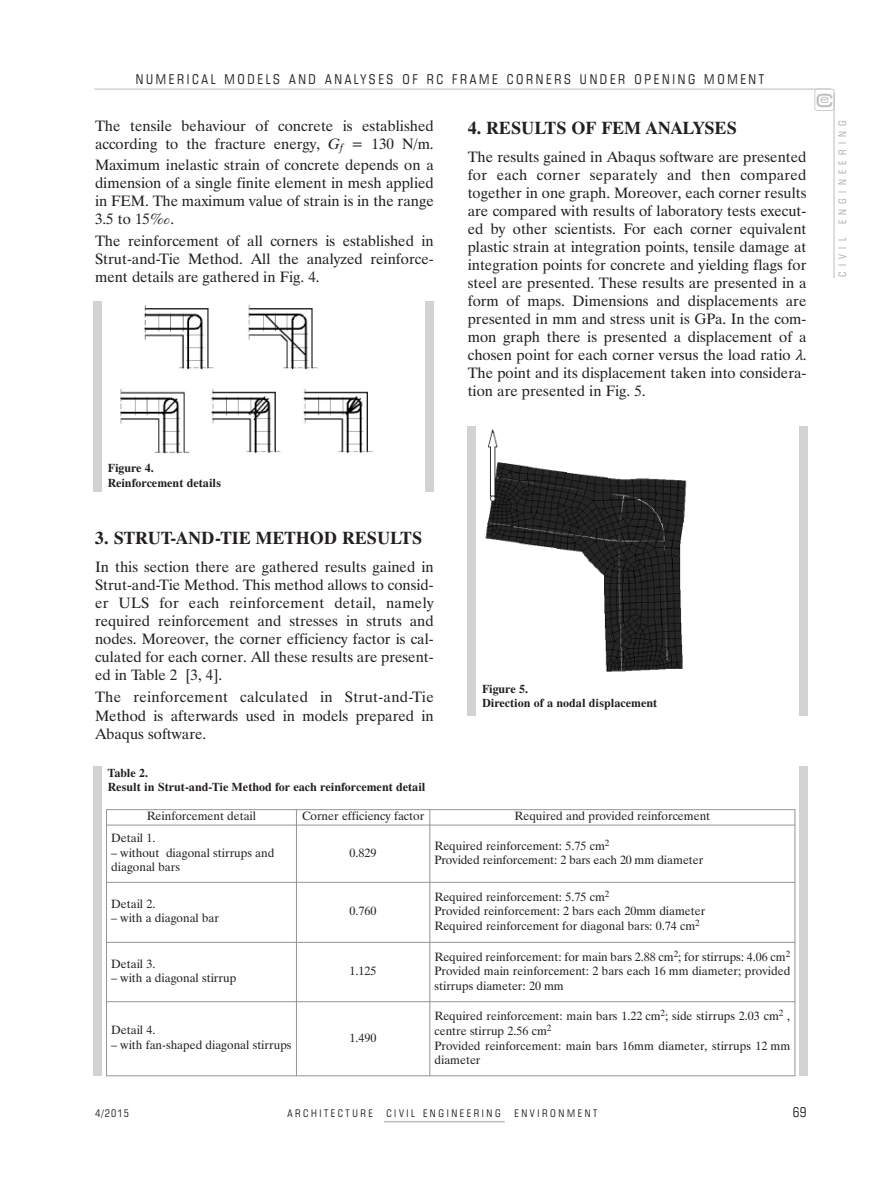
<style>
.page{position:relative;width:893px;height:1191px;background:#fff}
.page>*{position:absolute;margin:0;border:0;box-sizing:border-box;transform-origin:0 0}
.t1{font:25.5px "Square 721 Ex EU";color:#bcbdc0}
.t2{font:700 18px "Dutch 801 EU";color:#231f20}
.t3{font:15px/18px "Dutch 801 EU";color:#231f20;text-align:justify}
.t4{font:13.5px "Square 721 Cn EU";letter-spacing:.2em;color:#231f20}
.t5{font:12px/14.4px "Dutch 801 EU";color:#231f20}
.t6{font:700 12px/14.4px "Dutch 801 EU";color:#231f20}
.t7{font:10.5px "Square 721 Cn EU";letter-spacing:.25em;color:#231f20}
.t8{font:10.5px "Square 721 Cn EU";letter-spacing:.5em;color:#a8a9ad}
.s1{font-style:italic}
.s2{font-family:"Cambria Math";font-style:italic}
.s3{font-size:11.85px}
</style>
<div class="page">
<hr style="left:94px;top:89px;width:737px;height:1px;background:#bcbdc0">
<div style="left:814px;top:89px;width:20px;height:22px;border:2px solid #bcbdc0;border-radius:3px"></div>
<hr style="left:834px;top:93px;width:1px;height:185px;background:#bcbdc0">
<hr style="left:384px;top:1121px;width:121px;height:1px;background:#bcbdc0">
<div style="left:94px;top:301px;width:8px;height:191px;background:#d1d2d4"></div>
<div style="left:425px;top:301px;width:9px;height:191px;background:#d1d2d4"></div>
<img style="left:120px;top:304px;width:253px;height:150px">
<div style="left:468px;top:426px;width:8px;height:290px;background:#d1d2d4"></div>
<div style="left:799px;top:426px;width:9px;height:290px;background:#d1d2d4"></div>
<img style="left:485px;top:428px;width:202px;height:244px">
<div style="left:94px;top:766px;width:8px;height:309px;background:#d1d2d4"></div>
<div style="left:799px;top:766px;width:9px;height:309px;background:#d1d2d4"></div>
<hr style="left:106px;top:809px;width:1px;height:267px;background:#939598">
<hr style="left:296px;top:809px;width:1px;height:267px;background:#939598">
<hr style="left:430px;top:809px;width:1px;height:267px;background:#939598">
<hr style="left:795px;top:809px;width:1px;height:267px;background:#939598">
<hr style="left:106px;top:809px;width:689px;height:1px;background:#939598">
<hr style="left:106px;top:825px;width:689px;height:1px;background:#939598">
<hr style="left:106px;top:882px;width:689px;height:1px;background:#939598">
<hr style="left:106px;top:942px;width:689px;height:1px;background:#939598">
<hr style="left:106px;top:1001px;width:689px;height:1px;background:#939598">
<hr style="left:106px;top:1075px;width:689px;height:1px;background:#939598">
<p class="t4" style="left:136px;top:71px;width:630px">NUMERICAL MODELS AND ANALYSES OF RC FRAME CORNERS UNDER OPENING MOMENT</p>
<p class="t3" style="left:95px;top:118px;width:340px">The tensile behaviour of concrete is established according to the fracture energy, <span class="s1">G</span><sub>f</sub> = 130 N/m.</p>
<p class="t3" style="left:95px;top:156px;width:340px">Maximum inelastic strain of concrete depends on a dimension of a single finite element in mesh applied in FEM. The maximum value of strain is in the range 3.5 to 15‰.</p>
<p class="t3" style="left:95px;top:232px;width:340px">The reinforcement of all corners is established in Strut-and-Tie Method. All the analyzed reinforce&shy;ment details are gathered in Fig. 4.</p>
<p class="t2" style="left:468px;top:117px;width:271px">4. RESULTS OF FEM ANALYSES</p>
<p class="t3" style="left:468px;top:148px;width:354px;text-align:left">The results gained in Abaqus software are presented for each corner separately and then compared together in one graph. Moreover, each corner results are compared with results of laboratory tests execut&shy;ed by other scientists. For each corner equivalent plastic strain at integration points, tensile damage at integration points for concrete and yielding flags for steel are presented. These results are presented in a form of maps. Dimensions and displacements are presented in mm and stress unit is GPa. In the com&shy;mon graph there is presented a displacement of a chosen point for each corner versus the load ratio <span class="s2">λ</span>.</p>
<p class="t3" style="left:468px;top:364px;width:340px">The point and its displacement taken into considera&shy;tion are presented in Fig. 5.</p>
<h1 class="t1" style="left:815px;top:82px;width:20px">c<span class="s3">e</span></h1>
<p class="t8" style="left:836px;top:224px;width:105px;rotate:-90deg">ENGINEERING</p>
<p class="t8" style="left:836px;top:276px;width:40px;rotate:-90deg">CIVIL</p>
<p class="t6" style="left:108px;top:461px;width:115px">Figure 4.<br>Reinforcement details</p>
<p class="t2" style="left:95px;top:527px;width:329px">3. STRUT-AND-TIE METHOD RESULTS</p>
<p class="t3" style="left:95px;top:558px;width:340px">In this section there are gathered results gained in Strut-and-Tie Method. This method allows to consid&shy;er ULS for each reinforcement detail, namely required reinforcement and stresses in struts and nodes. Moreover, the corner efficiency factor is cal&shy;culated for each corner. All these results are present&shy;ed in Table 2 [3, 4].</p>
<p class="t3" style="left:95px;top:688px;width:340px">The reinforcement calculated in Strut-and-Tie Method is afterwards used in models prepared in Abaqus software.</p>
<p class="t6" style="left:482px;top:682px;width:177px">Figure 5.<br>Direction of a nodal displacement</p>
<p class="t6" style="left:108px;top:766px;width:319px">Table 2.<br>Result in Strut-and-Tie Method for each reinforcement detail</p>
<p class="t5" style="left:147px;top:809px;width:111px">Reinforcement detail</p>
<p class="t5" style="left:302px;top:809px;width:124px">Corner efficiency factor</p>
<p class="t5" style="left:515px;top:809px;width:197px">Required and provided reinforcement</p>
<p class="t5" style="left:111px;top:831px;width:46px">Detail 1.</p>
<p class="t5" style="left:111px;top:845px;width:165px">– without diagonal stirrups and diagonal bars</p>
<p class="t5" style="left:350px;top:845px;width:28px">0.829</p>
<p class="t5" style="left:435px;top:838px;width:270px">Required reinforcement: 5.75 cm<sup>2<br></sup>Provided reinforcement: 2 bars each 20 mm diameter</p>
<p class="t5" style="left:111px;top:897px;width:46px">Detail 2.</p>
<p class="t5" style="left:111px;top:911px;width:109px">– with a diagonal bar</p>
<p class="t5" style="left:435px;top:889px;width:272px;line-height:14.9px">Required reinforcement: 5.75 cm<sup>2<br></sup>Provided reinforcement: 2 bars each 20mm diameter<br>Required reinforcement for diagonal bars: 0.74 cm<sup>2</sup></p>
<p class="t5" style="left:350px;top:904px;width:28px">0.760</p>
<p class="t5" style="left:111px;top:956px;width:46px">Detail 3.</p>
<p class="t5" style="left:111px;top:971px;width:127px">– with a diagonal stirrup</p>
<p class="t5" style="left:111px;top:1023px;width:46px">Detail 4.</p>
<p class="t5" style="left:111px;top:1037px;width:182px">– with fan-shaped diagonal stirrups</p>
<p class="t5" style="left:350px;top:963px;width:28px">1.125</p>
<p class="t5" style="left:350px;top:1030px;width:28px">1.490</p>
<p class="t5" style="left:435px;top:949px;width:357px;text-align:justify">Required reinforcement: for main bars 2.88 cm<sup>2</sup>; for stirrups: 4.06 cm<sup>2<br></sup>Provided main reinforcement: 2 bars each 16 mm diameter; provided stirrups diameter: 20 mm</p>
<p class="t5" style="left:435px;top:1008px;width:357px">Required reinforcement: main bars 1.22 cm<sup>2</sup>; side stirrups 2.03 cm<sup>2</sup> , centre stirrup 2.56 cm<sup>2<br></sup>Provided reinforcement: main bars 16mm diameter, stirrups 12 mm diameter</p>
<p class="t7" style="left:95px;top:1107px;width:36px">4/2015</p>
<p class="t7" style="left:287px;top:1107px;width:87px">ARCHITECTURE</p>
<p class="t7" style="left:386px;top:1107px;width:116px">CIVIL ENGINEERING</p>
<p class="t7" style="left:514px;top:1107px;width:85px">ENVIRONMENT</p>
<p class="t4" style="left:793px;top:1104px;width:15px">69</p>
</div>
